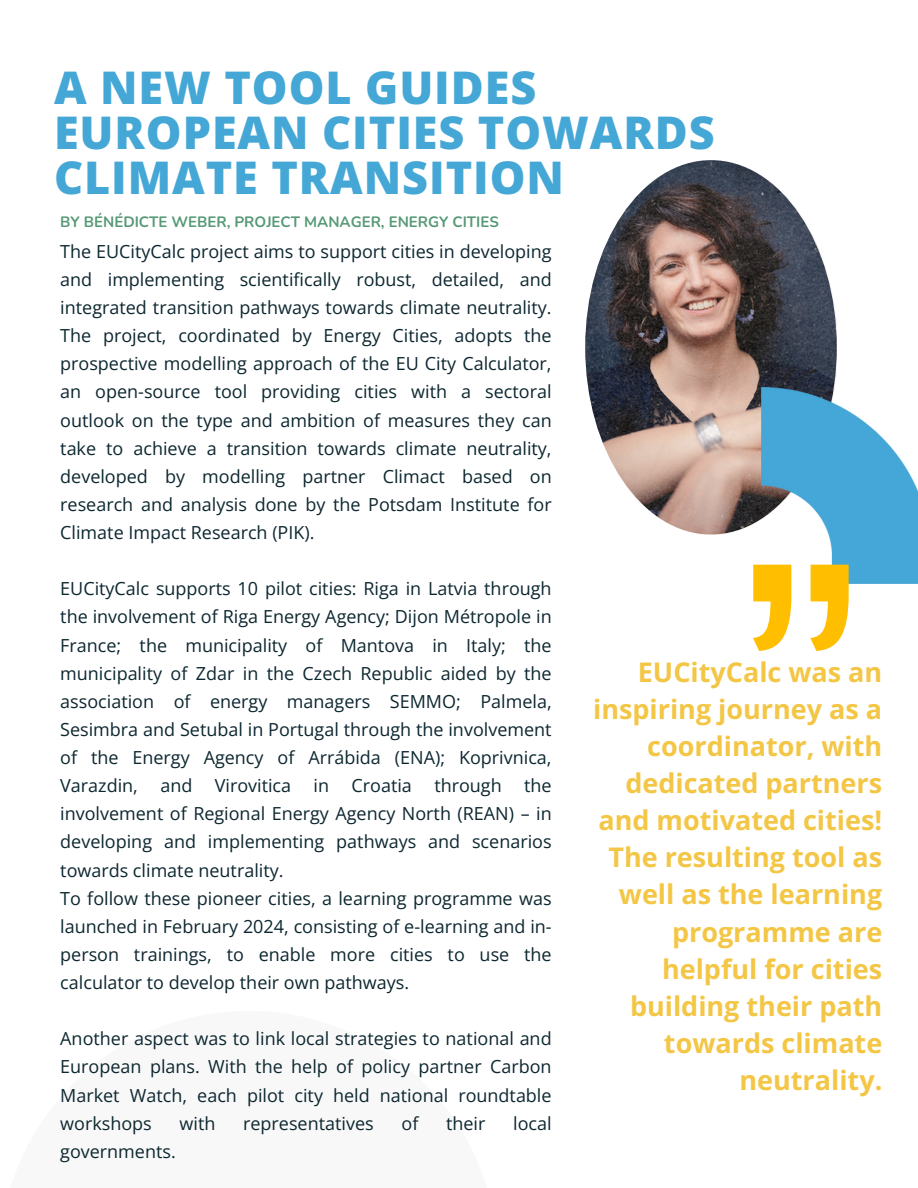
<style>
.page{position:relative;width:918px;height:1188px;background:#fff}
.page>*{position:absolute;margin:0;border:0;box-sizing:border-box;transform-origin:0 0}
.t1{font:325.5px "Oswald";color:#ffbf00}
.t2{font:800 45px/45px "Open Sans";letter-spacing:.02em;color:#45a7d6}
.t3{font:700 27px/37.2px "Open Sans";color:#f4c645;text-align:right}
.t4{font:18px/28.2px "Open Sans";color:#0d2730;text-align:justify}
.t5{font:700 15px "Nunito";color:#579976}
</style>
<div class="page">
<img style="left:585px;top:161px;width:252px;height:373px">
<div style="left:0;top:1011px;width:498px;height:177px;background:#f8f8f8"></div>
<img style="left:762px;top:387px;width:156px;height:196px">
<p class="t2" style="left:54px;top:64px;width:662px">A NEW TOOL GUIDES<br>EUROPEAN CITIES TOWARDS<br>CLIMATE TRANSITION</p>
<p class="t5" style="left:60px;top:212px;width:440px">BY BÉNÉDICTE WEBER, PROJECT MANAGER, ENERGY CITIES</p>
<p class="t4" style="left:60px;top:237px;width:493px">The EUCityCalc project aims to support cities in developing and implementing scientifically robust, detailed, and integrated transition pathways towards climate neutrality.<br>The project, coordinated by Energy Cities, adopts the prospective modelling approach of the EU City Calculator, an open-source tool providing cities with a sectoral outlook on the type and ambition of measures they can take to achieve a transition towards climate neutrality, developed by modelling partner Climact based on research and analysis done by the Potsdam Institute for Climate Impact Research (PIK).</p>
<h3 class="t4" style="left:60px;top:574px;width:493px;text-align:left">EUCityCalc supports 10 pilot cities: Riga in Latvia through the involvement of Riga Energy Agency; Dijon Métropole in France; the municipality of Mantova in Italy; the municipality of Zdar in the Czech Republic aided by the association of energy managers SEMMO; Palmela, Sesimbra and Setubal in Portugal through the involvement of the Energy Agency of Arrábida (ENA); Koprivnica, Varazdin, and Virovitica in Croatia through the involvement of Regional Energy Agency North (REAN) – in developing and implementing pathways and scenarios towards climate neutrality.<br>To follow these pioneer cities, a learning programme was launched in February 2024, consisting of e-learning and in&shy;person trainings, to enable more cities to use the calculator to develop their own pathways.</h3>
<h3 class="t4" style="left:60px;top:1024px;width:493px">Another aspect was to link local strategies to national and European plans. With the help of policy partner Carbon Market Watch, each pilot city held national roundtable workshops</h3>
<h3 class="t4" style="left:180px;top:1109px;width:37px">with</h3>
<h3 class="t4" style="left:243px;top:1109px;width:132px">representatives</h3>
<h3 class="t4" style="left:402px;top:1109px;width:18px">of</h3>
<h3 class="t4" style="left:446px;top:1109px;width:41px">their</h3>
<h3 class="t4" style="left:513px;top:1109px;width:40px">local</h3>
<h3 class="t4" style="left:60px;top:1137px;width:117px">governments.</h3>
<p class="t1" style="left:734px;top:440px;width:127px">”</p>
<h3 class="t3" style="left:593px;top:653px;width:291px">EUCityCalc was an inspiring journey as a coordinator, with dedicated partners and motivated cities!<br>The resulting tool as well as the learning programme are helpful for cities building their path towards climate neutrality.</h3>
</div>
